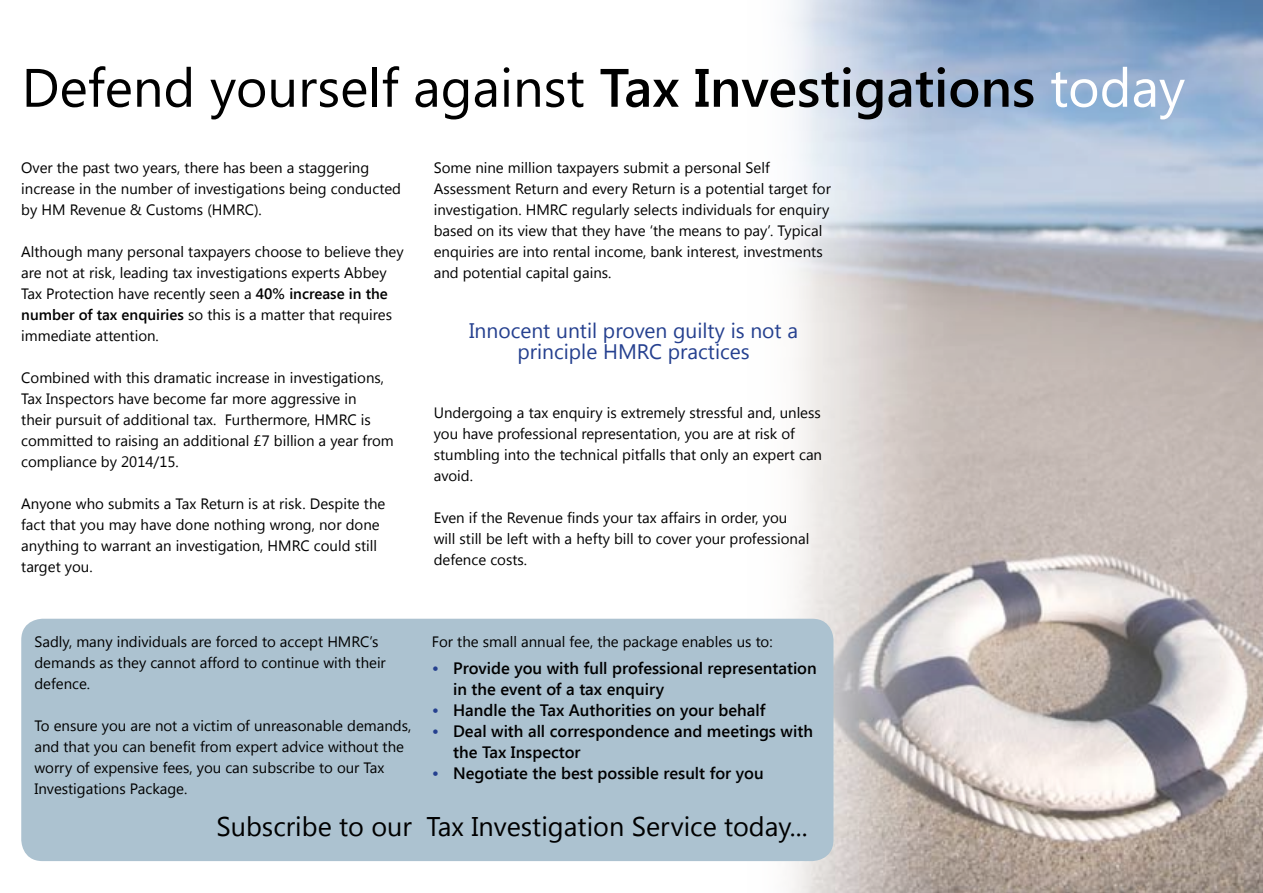
<style>
.page{position:relative;width:1263px;height:893px;background:#fff}
.page>*{position:absolute;margin:0;border:0;box-sizing:border-box;transform-origin:0 0}
.t1{font:54px "Segoe UI";color:#000}
.t2{font:27px "Segoe UI";color:#000}
.t3{font:21px/21px "Segoe UI";color:#25408f;text-align:center}
.t4{font:600 16.5px/21px "Segoe UI";color:#000}
.t5{font:15px/21px "Segoe UI";color:#000}
.s1{font-weight:600}
.s2{color:#fff}
.s3{font-size:18px;color:#25408f}
</style>
<div class="page">
<img style="left:740px;top:0;width:523px;height:893px">
<div style="left:21px;top:619px;width:812px;height:242px;background:#acc2d0;border-radius:21px"></div>
<h1 class="t1" style="left:22px;top:50px;width:1165px">Defend yourself against <span class="s1">Tax Investigations</span> <span class="s2">today</span></h1>
<p class="t5" style="left:21px;top:157px;width:381px">Over the past two years, there has been a staggering increase in the number of investigations being conducted by HM Revenue &amp; Customs (HMRC).</p>
<p class="t5" style="left:21px;top:241px;width:384px">Although many personal taxpayers choose to believe they are not at risk, leading tax investigations experts Abbey Tax Protection have recently seen a <span class="s1">40% increase in the number of tax enquiries</span> so this is a matter that requires immediate attention.</p>
<p class="t5" style="left:21px;top:367px;width:374px">Combined with this dramatic increase in investigations, Tax Inspectors have become far more aggressive in<br>their pursuit of additional tax. Furthermore, HMRC is committed to raising an additional £7 billion a year from compliance by 2014/15.</p>
<p class="t5" style="left:21px;top:493px;width:366px">Anyone who submits a Tax Return is at risk. Despite the fact that you may have done nothing wrong, nor done anything to warrant an investigation, HMRC could still target you.</p>
<p class="t5" style="left:434px;top:157px;width:399px">Some nine million taxpayers submit a personal Self Assessment Return and every Return is a potential target for investigation. HMRC regularly selects individuals for enquiry based on its view that they have ‘the means to pay’. Typical enquiries are into rental income, bank interest, investments and potential capital gains.</p>
<h3 class="t3" style="left:469px;top:319px;width:331px">Innocent until proven guilty is not a principle HMRC practices</h3>
<p class="t5" style="left:434px;top:401px;width:390px">Undergoing a tax enquiry is extremely stressful and, unless you have professional representation, you are at risk of stumbling into the technical pitfalls that only an expert can avoid.</p>
<p class="t5" style="left:434px;top:506px;width:377px">Even if the Revenue finds your tax affairs in order, you will still be left with a hefty bill to cover your professional defence costs.</p>
<p class="t5" style="left:432px;top:631px;width:342px">For the small annual fee, the package enables us to:</p>
<p class="t4" style="left:453px;top:657px;width:365px;text-indent:-21px"><span class="s3">•</span> Provide you with full professional representation in the event of a tax enquiry</p>
<p class="t4" style="left:432px;top:699px;width:335px"><span class="s3">•</span> Handle the Tax Authorities on your behalf</p>
<p class="t4" style="left:453px;top:720px;width:361px;text-indent:-21px"><span class="s3">•</span> Deal with all correspondence and meetings with the Tax Inspector</p>
<p class="t4" style="left:432px;top:762px;width:333px"><span class="s3">•</span> Negotiate the best possible result for you</p>
<h2 class="t2" style="left:216px;top:808px;width:593px">Subscribe to our Tax Investigation Service today...</h2>
<p class="t5" style="left:34px;top:631px;width:353px">Sadly, many individuals are forced to accept HMRC’s demands as they cannot afford to continue with their defence.</p>
<p class="t5" style="left:34px;top:715px;width:378px">To ensure you are not a victim of unreasonable demands, and that you can benefit from expert advice without the worry of expensive fees, you can subscribe to our Tax Investigations Package.</p>
</div>
